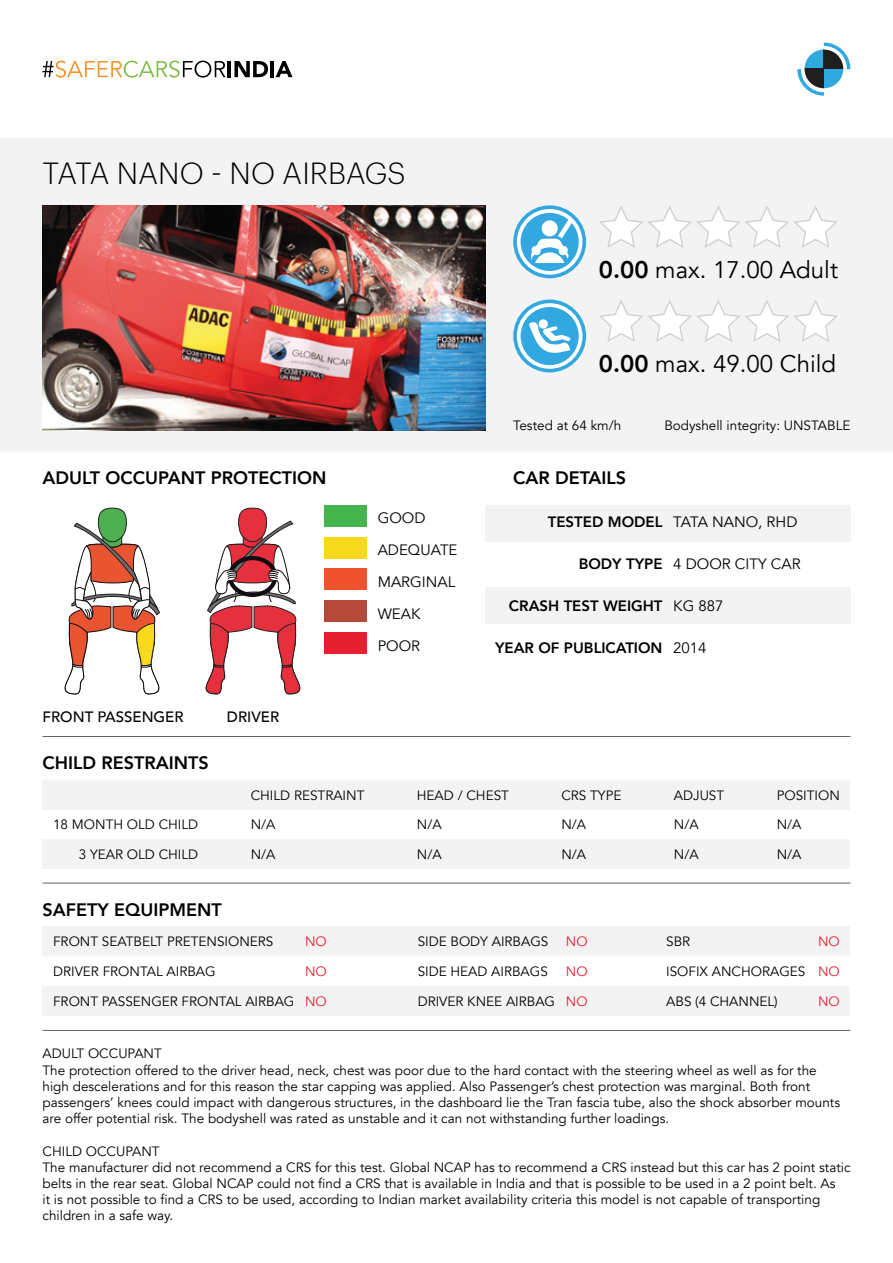
<style>
.page{position:relative;width:893px;height:1263px;background:#fff}
.page>*{position:absolute;margin:0;border:0;box-sizing:border-box;transform-origin:0 0}
.t1{font:300 30px "Graphik";letter-spacing:.005em;color:#000}
.t2{font:24px "Avenir";color:#000}
.t3{font:800 18px "Avenir";color:#000}
.t4{font:15px/32px "Avenir";color:#000}
.t5{font:800 15px "Avenir";color:#000}
.t6{font:500 15px "Avenir";color:#000}
.t7{font:13.5px/16.2px "Avenir";color:#000}
.t8{font:13.5px "Avenir";color:#e51f2f}
.s1{font-weight:800}
</style>
<div class="page">
<div style="left:0;top:138px;width:893px;height:313px;background:#f3f3f3"></div>
<svg style="left:43px;top:61px;width:183px;height:17px"></svg>
<hr style="left:228px;top:61px;width:3px;height:16px;background:#020203">
<svg style="left:234px;top:61px;width:34px;height:16px"></svg>
<hr style="left:270px;top:61px;width:4px;height:16px;background:#020203">
<svg style="left:276px;top:61px;width:17px;height:16px"></svg>
<svg style="left:797px;top:43px;width:53px;height:53px"></svg>
<div style="left:43px;top:839px;width:807px;height:29px;background:#f3f3f3"></div>
<div style="left:43px;top:780px;width:807px;height:29px;background:#f3f3f3"></div>
<hr style="left:43px;top:736px;width:807px;height:1px;background:#646363">
<hr style="left:43px;top:883px;width:807px;height:1px;background:#646363">
<hr style="left:43px;top:1030px;width:807px;height:1px;background:#646363">
<div style="left:43px;top:986px;width:807px;height:30px;background:#f3f3f3"></div>
<div style="left:43px;top:926px;width:807px;height:30px;background:#f3f3f3"></div>
<svg style="left:599px;top:300px;width:238px;height:42px"></svg>
<svg style="left:513px;top:300px;width:73px;height:72px"></svg>
<svg style="left:517px;top:303px;width:65px;height:66px"></svg>
<div style="left:521px;top:307px;width:58px;height:58px;background:#33a8e0;border-radius:29px"></div>
<svg style="left:529px;top:321px;width:41px;height:32px"></svg>
<svg style="left:513px;top:205px;width:73px;height:73px"></svg>
<svg style="left:517px;top:209px;width:65px;height:66px"></svg>
<div style="left:521px;top:213px;width:58px;height:58px;background:#33a8e0;border-radius:29px"></div>
<svg style="left:530px;top:219px;width:42px;height:44px"></svg>
<svg style="left:599px;top:206px;width:239px;height:42px"></svg>
<div style="left:485px;top:588px;width:365px;height:36px;background:#f3f3f3"></div>
<div style="left:485px;top:505px;width:365px;height:36px;background:#f3f3f3"></div>
<div style="left:324px;top:505px;width:43px;height:21px;background:#45b54e"></div>
<div style="left:324px;top:537px;width:43px;height:21px;background:#f7d91c"></div>
<div style="left:324px;top:569px;width:43px;height:21px;background:#ef532c"></div>
<div style="left:324px;top:601px;width:43px;height:21px;background:#b64839"></div>
<div style="left:324px;top:632px;width:43px;height:22px;background:#e51f2f"></div>
<img style="left:43px;top:205px;width:442px;height:225px">
<svg style="left:64px;top:507px;width:96px;height:187px"></svg>
<svg style="left:205px;top:507px;width:96px;height:187px"></svg>
<h1 class="t1" style="left:43px;top:151px;width:364px">TATA NANO - NO AIRBAGS</h1>
<h2 class="t2" style="left:599px;top:256px;width:241px"><span class="s1">0.00</span> max. 17.00 Adult</h2>
<h2 class="t2" style="left:599px;top:350px;width:239px"><span class="s1">0.00</span> max. 49.00 Child</h2>
<p class="t7" style="left:513px;top:418px;width:110px">Tested at 64 km/h</p>
<p class="t7" style="left:664px;top:418px;width:188px">Bodyshell integrity: UNSTABLE</p>
<h3 class="t3" style="left:43px;top:463px;width:285px">ADULT OCCUPANT PROTECTION</h3>
<h3 class="t3" style="left:513px;top:463px;width:115px">CAR DETAILS</h3>
<p class="t5" style="left:548px;top:510px;width:116px">TESTED MODEL</p>
<p class="t5" style="left:579px;top:552px;width:85px">BODY TYPE</p>
<p class="t5" style="left:509px;top:594px;width:155px">CRASH TEST WEIGHT</p>
<p class="t5" style="left:495px;top:636px;width:169px">YEAR OF PUBLICATION</p>
<p class="t4" style="left:378px;top:502px;width:81px">GOOD<br>ADEQUATE<br>MARGINAL<br>WEAK<br>POOR</p>
<p class="t4" style="left:673px;top:506px;width:126px">TATA NANO, RHD</p>
<p class="t4" style="left:673px;top:548px;width:129px">4 DOOR CITY CAR</p>
<p class="t4" style="left:673px;top:590px;width:52px">KG 887</p>
<p class="t4" style="left:673px;top:632px;width:35px">2014</p>
<p class="t6" style="left:43px;top:704px;width:143px">FRONT PASSENGER</p>
<p class="t6" style="left:227px;top:704px;width:54px">DRIVER</p>
<h3 class="t3" style="left:43px;top:749px;width:168px">CHILD RESTRAINTS</h3>
<p class="t7" style="left:53px;top:816px;width:147px">18 MONTH OLD CHILD</p>
<p class="t7" style="left:79px;top:846px;width:121px">3 YEAR OLD CHILD</p>
<p class="t7" style="left:251px;top:787px;width:115px">CHILD RESTRAINT</p>
<p class="t7" style="left:251px;top:816px;width:26px">N/A</p>
<p class="t7" style="left:251px;top:846px;width:26px">N/A</p>
<p class="t7" style="left:417px;top:787px;width:94px">HEAD / CHEST</p>
<p class="t7" style="left:417px;top:816px;width:26px">N/A</p>
<p class="t7" style="left:417px;top:846px;width:26px">N/A</p>
<p class="t7" style="left:561px;top:787px;width:62px">CRS TYPE</p>
<p class="t7" style="left:561px;top:816px;width:26px">N/A</p>
<p class="t7" style="left:561px;top:846px;width:26px">N/A</p>
<p class="t7" style="left:674px;top:787px;width:52px">ADJUST</p>
<p class="t7" style="left:674px;top:816px;width:26px">N/A</p>
<p class="t7" style="left:674px;top:846px;width:26px">N/A</p>
<p class="t7" style="left:777px;top:787px;width:65px">POSITION</p>
<p class="t7" style="left:777px;top:816px;width:26px">N/A</p>
<p class="t7" style="left:777px;top:846px;width:26px">N/A</p>
<h3 class="t3" style="left:43px;top:895px;width:181px">SAFETY EQUIPMENT</h3>
<p class="t7" style="left:53px;top:934px;width:222px">FRONT SEATBELT PRETENSIONERS</p>
<p class="t7" style="left:53px;top:964px;width:164px">DRIVER FRONTAL AIRBAG</p>
<p class="t7" style="left:53px;top:994px;width:243px">FRONT PASSENGER FRONTAL AIRBAG</p>
<p class="t8" style="left:305px;top:933px;width:23px">NO</p>
<p class="t8" style="left:305px;top:963px;width:23px">NO</p>
<p class="t8" style="left:305px;top:993px;width:23px">NO</p>
<p class="t7" style="left:418px;top:934px;width:132px">SIDE BODY AIRBAGS</p>
<p class="t7" style="left:418px;top:964px;width:132px">SIDE HEAD AIRBAGS</p>
<p class="t7" style="left:418px;top:994px;width:139px">DRIVER KNEE AIRBAG</p>
<p class="t8" style="left:566px;top:933px;width:23px">NO</p>
<p class="t8" style="left:566px;top:963px;width:23px">NO</p>
<p class="t8" style="left:566px;top:993px;width:23px">NO</p>
<p class="t7" style="left:666px;top:934px;width:26px">SBR</p>
<p class="t7" style="left:666px;top:964px;width:141px">ISOFIX ANCHORAGES</p>
<p class="t7" style="left:666px;top:994px;width:113px">ABS (4 CHANNEL)</p>
<p class="t8" style="left:818px;top:933px;width:23px">NO</p>
<p class="t8" style="left:818px;top:963px;width:23px">NO</p>
<p class="t8" style="left:818px;top:993px;width:23px">NO</p>
<p class="t7" style="left:43px;top:1046px;width:799px">ADULT OCCUPANT<br>The protection offered to the driver head, neck, chest was poor due to the hard contact with the steering wheel as well as for the high descelerations and for this reason the star capping was applied. Also Passenger’s chest protection was marginal. Both front passengers’ knees could impact with dangerous structures, in the dashboard lie the Tran fascia tube, also the shock absorber mounts are offer potential risk. The bodyshell was rated as unstable and it can not withstanding further loadings.</p>
<p class="t7" style="left:43px;top:1143px;width:809px">CHILD OCCUPANT<br>The manufacturer did not recommend a CRS for this test. Global NCAP has to recommend a CRS instead but this car has 2 point static belts in the rear seat. Global NCAP could not find a CRS that is available in India and that is possible to be used in a 2 point belt. As<br>it is not possible to find a CRS to be used, according to Indian market availability criteria this model is not capable of transporting children in a safe way.</p>
</div>
